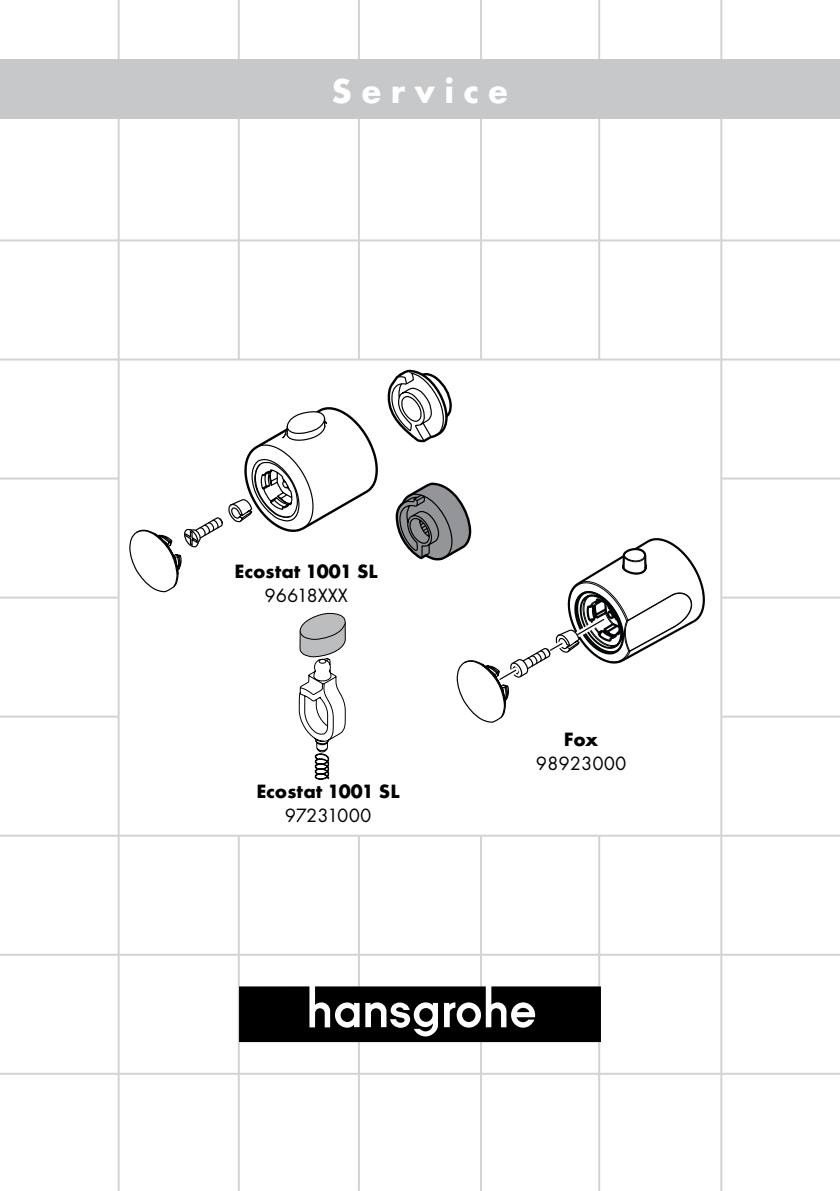
<style>
.page{position:relative;width:840px;height:1191px;background:#fff}
.page>*{position:absolute;margin:0;border:0;box-sizing:border-box;transform-origin:0 0}
.t1{font:700 36px "Futura TOT";color:#fff}
.t2{font:700 20px "Futura TOT";color:#000}
.t3{font:20px "Futura TOT Boo";color:#000}
.t4{font:20px "Futura TOT Boo";letter-spacing:-.025em;color:#000}
</style>
<div class="page">
<hr style="left:0;top:715px;width:839px;height:2px;background:#d1d3d4">
<hr style="left:598px;top:0;width:2px;height:1191px;background:#d1d3d4">
<hr style="left:238px;top:0;width:2px;height:1191px;background:#d1d3d4">
<hr style="left:0;top:477px;width:839px;height:2px;background:#d1d3d4">
<hr style="left:0;top:596px;width:839px;height:2px;background:#d1d3d4">
<hr style="left:358px;top:0;width:2px;height:1191px;background:#d1d3d4">
<hr style="left:480px;top:0;width:2px;height:1191px;background:#d1d3d4">
<hr style="left:0;top:239px;width:839px;height:2px;background:#d1d3d4">
<hr style="left:0;top:1072px;width:839px;height:2px;background:#d1d3d4">
<hr style="left:0;top:953px;width:839px;height:2px;background:#d1d3d4">
<div style="left:118px;top:359px;width:603px;height:477px;background:#fff"></div>
<hr style="left:118px;top:0;width:2px;height:1191px;background:#d1d3d4">
<hr style="left:720px;top:0;width:2px;height:1191px;background:#d1d3d4">
<hr style="left:0;top:834px;width:839px;height:2px;background:#d1d3d4">
<hr style="left:0;top:358px;width:839px;height:2px;background:#d1d3d4">
<div style="left:0;top:59px;width:839px;height:60px;background:#c6c8ca"></div>
<svg style="left:387px;top:369px;width:65px;height:74px"></svg>
<svg style="left:129px;top:407px;width:249px;height:186px"></svg>
<svg style="left:298px;top:612px;width:48px;height:168px"></svg>
<svg style="left:395px;top:482px;width:310px;height:241px"></svg>
<svg style="left:239px;top:986px;width:361px;height:56px;background:#2a2a2a"></svg>
<h1 class="t1" style="left:331px;top:68px;width:178px">S e r v i c e</h1>
<p class="t2" style="left:234px;top:558px;width:145px">Ecostat 1001 SL</p>
<p class="t3" style="left:264px;top:583px;width:85px">96618XXX</p>
<p class="t2" style="left:256px;top:779px;width:145px">Ecostat 1001 SL</p>
<p class="t4" style="left:285px;top:803px;width:88px">97231000</p>
<p class="t2" style="left:563px;top:727px;width:36px">Fox</p>
<p class="t3" style="left:535px;top:751px;width:92px">98923000</p>
</div>
